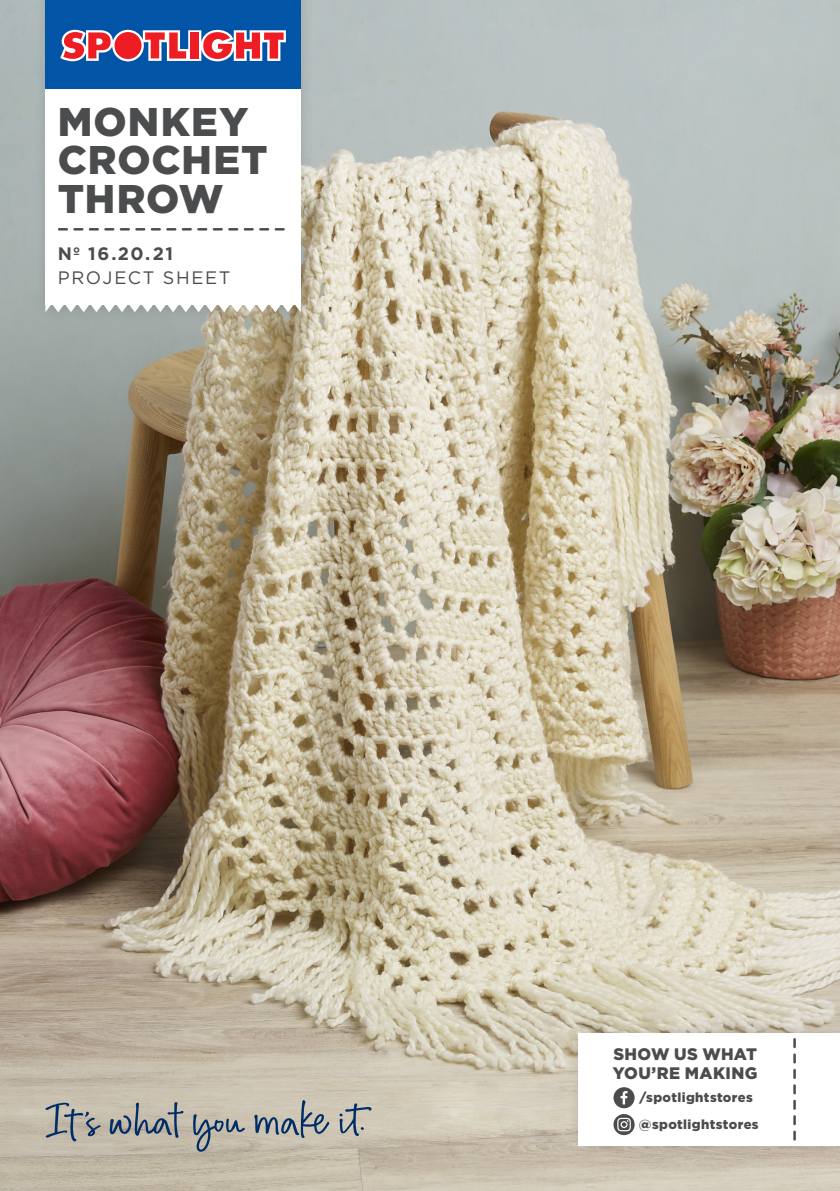
<style>
.page{position:relative;width:840px;height:1191px;background:#fff}
.page>*{position:absolute;margin:0;border:0;box-sizing:border-box;transform-origin:0 0}
.t1{font:900 40px/38.4px "Gotham";letter-spacing:.02em;color:#4b4c4d}
.t2{font:18px/24px "Gotham";letter-spacing:.095em;color:#4b4c4d}
.t3{font:900 16.6px/19.4px "Gotham";letter-spacing:.02em;color:#4b4c4d}
.t4{font:900 13px/26.8px "Gotham";letter-spacing:.025em;color:#4b4c4d}
.s1{font-weight:700}
</style>
<div class="page">
<img style="left:0;top:0;width:839px;height:1191px">
<div style="left:566px;top:1022px;width:273px;height:137px;background:#231f20;opacity:.15"></div>
<div style="left:577px;top:1033px;width:262px;height:112px;background:#fff"></div>
<svg style="left:793px;top:1039px;width:2px;height:100px"></svg>
<div style="left:613px;top:1087px;width:21px;height:21px;background:#4b4c4d;border-radius:50%"></div>
<svg style="left:620px;top:1091px;width:7px;height:13px"></svg>
<svg style="left:613px;top:1114px;width:21px;height:21px"></svg>
<svg style="left:617px;top:1117px;width:13px;height:14px"></svg>
<svg style="left:193px;top:1114px;width:52px;height:37px;background:#9e9f9d"></svg>
<svg style="left:45px;top:1102px;width:56px;height:39px;background:#a1a29e"></svg>
<svg style="left:109px;top:1102px;width:74px;height:35px;background:#9b9d9c"></svg>
<svg style="left:339px;top:1103px;width:32px;height:33px"></svg>
<svg style="left:254px;top:1100px;width:75px;height:38px;background:#a5a7a4"></svg>
<div style="left:34px;top:0;width:280px;height:324px;background:#231f20;opacity:.15"></div>
<div style="left:45px;top:0;width:255px;height:89px;background:#0154a6"></div>
<svg style="left:60px;top:30px;width:226px;height:31px;background:#c77082"></svg>
<svg style="left:45px;top:304px;width:255px;height:8px"></svg>
<div style="left:45px;top:89px;width:255px;height:215px;background:#fff"></div>
<svg style="left:59px;top:228px;width:224px;height:2px"></svg>
<p class="t1" style="left:58px;top:102px;width:211px">MONKEY<br>CROCHET<br>THROW</p>
<p class="t2" style="left:58px;top:241px;width:174px"><span class="s1">Nº 16.20.21<br></span>PROJECT SHEET</p>
<p class="t3" style="left:612px;top:1043px;width:146px">SHOW US WHAT<br>YOU’RE MAKING</p>
<p class="t4" style="left:638px;top:1084px;width:121px">/spotlightstores @spotlightstores</p>
</div>
